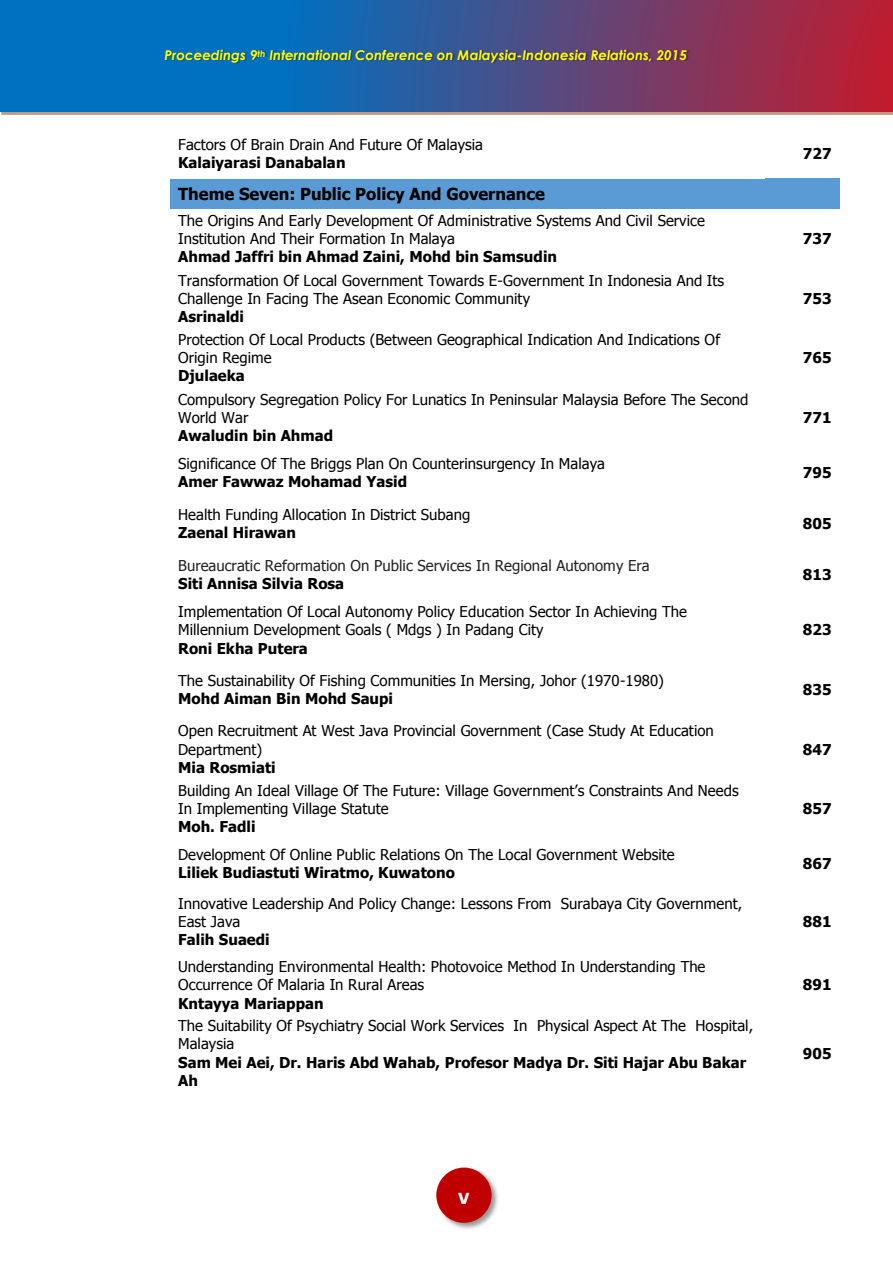
<style>
.page{position:relative;width:893px;height:1263px;background:#fff}
.page>*{position:absolute;margin:0;border:0;box-sizing:border-box;transform-origin:0 0}
.t1{font:700 24px "Calibri";color:#fff}
.t2{font:700 16.5px "Tahoma";color:#000}
.t3{font:15px/18px "Tahoma";color:#000}
.t4{font:700 15px/18.1px "Tahoma";color:#000}
.t5{font:15px "Tahoma";color:#222}
.t6{font:italic 700 13.5px "Century Gothic";color:#ff0}
</style>
<div class="page">
<img style="left:1px;top:111px;width:892px;height:3px">
<svg style="left:0;top:0;width:893px;height:111px;background:#41538e"></svg>
<img style="left:0;top:5px;width:893px;height:101px">
<img style="left:156px;top:41px;width:542px;height:32px">
<img style="left:678px;top:42px;width:28px;height:32px">
<img style="left:436px;top:1169px;width:62px;height:60px">
<img style="left:441px;top:1178px;width:52px;height:41px">
<div style="left:436px;top:1167px;width:56px;height:56px;background:#c00000;border-radius:50%"></div>
<hr style="left:170px;top:179px;width:595px;height:4px;background:#5b9bd5">
<div style="left:170px;top:183px;width:8px;height:20px;background:#5b9bd5"></div>
<div style="left:757px;top:183px;width:8px;height:20px;background:#5b9bd5"></div>
<div style="left:170px;top:203px;width:595px;height:5px;background:#5b9bd5"></div>
<div style="left:178px;top:183px;width:579px;height:20px;background:#5b9bd5"></div>
<div style="left:765px;top:179px;width:75px;height:5px;background:#5b9bd5"></div>
<div style="left:765px;top:184px;width:8px;height:19px;background:#5b9bd5"></div>
<div style="left:832px;top:184px;width:8px;height:19px;background:#5b9bd5"></div>
<div style="left:765px;top:203px;width:75px;height:5px;background:#5b9bd5"></div>
<div style="left:773px;top:184px;width:59px;height:19px;background:#5b9bd5"></div>
<p class="t6" style="left:165px;top:47px;width:524px">Proceedings 9<sup>th</sup> International Conference on Malaysia-Indonesia Relations, 2015</p>
<p class="t3" style="left:178px;top:135px;width:306px">Factors Of Brain Drain And Future Of Malaysia</p>
<p class="t4" style="left:178px;top:153px;width:169px">Kalaiyarasi Danabalan</p>
<p class="t2" style="left:178px;top:183px;width:368px">Theme Seven: Public Policy And Governance</p>
<p class="t3" style="left:178px;top:211px;width:528px">The Origins And Early Development Of Administrative Systems And Civil Service<br>Institution And Their Formation In Malaya</p>
<p class="t4" style="left:178px;top:247px;width:380px">Ahmad Jaffri bin Ahmad Zaini, Mohd bin Samsudin</p>
<p class="t3" style="left:178px;top:271px;width:548px">Transformation Of Local Government Towards E-Government In Indonesia And Its<br>Challenge In Facing The Asean Economic Community</p>
<p class="t4" style="left:178px;top:307px;width:67px">Asrinaldi</p>
<p class="t3" style="left:178px;top:330px;width:543px">Protection Of Local Products (Between Geographical Indication And Indications Of<br>Origin Regime</p>
<p class="t4" style="left:178px;top:366px;width:68px">Djulaeka</p>
<p class="t3" style="left:178px;top:390px;width:572px">Compulsory Segregation Policy For Lunatics In Peninsular Malaysia Before The Second<br>World War</p>
<p class="t4" style="left:178px;top:426px;width:157px">Awaludin bin Ahmad</p>
<p class="t3" style="left:178px;top:454px;width:428px">Significance Of The Briggs Plan On Counterinsurgency In Malaya</p>
<p class="t4" style="left:178px;top:472px;width:230px">Amer Fawwaz Mohamad Yasid</p>
<p class="t3" style="left:178px;top:505px;width:294px">Health Funding Allocation In District Subang</p>
<p class="t4" style="left:178px;top:523px;width:119px">Zaenal Hirawan</p>
<p class="t5" style="left:178px;top:556px;width:473px">Bureaucratic Reformation On Public Services In Regional Autonomy Era</p>
<p class="t4" style="left:178px;top:574px;width:167px">Siti Annisa Silvia Rosa</p>
<p class="t3" style="left:178px;top:602px;width:510px">Implementation Of Local Autonomy Policy Education Sector In Achieving The<br>Millennium Development Goals ( Mdgs ) In Padang City</p>
<p class="t4" style="left:178px;top:638px;width:131px">Roni Ekha Putera</p>
<p class="t3" style="left:178px;top:671px;width:487px">The Sustainability Of Fishing Communities In Mersing, Johor (1970-1980)</p>
<p class="t4" style="left:178px;top:689px;width:216px">Mohd Aiman Bin Mohd Saupi</p>
<p class="t3" style="left:178px;top:721px;width:537px">Open Recruitment At West Java Provincial Government (Case Study At Education<br>Department)</p>
<p class="t4" style="left:178px;top:757px;width:99px">Mia Rosmiati</p>
<p class="t3" style="left:178px;top:781px;width:562px">Building An Ideal Village Of The Future: Village Government’s Constraints And Needs<br>In Implementing Village Statute</p>
<p class="t4" style="left:178px;top:817px;width:79px">Moh. Fadli</p>
<p class="t3" style="left:178px;top:845px;width:498px">Development Of Online Public Relations On The Local Government Website</p>
<p class="t4" style="left:178px;top:863px;width:278px">Liliek Budiastuti Wiratmo, Kuwatono</p>
<p class="t3" style="left:178px;top:894px;width:566px">Innovative Leadership And Policy Change: Lessons From Surabaya City Government,<br>East Java</p>
<p class="t4" style="left:178px;top:930px;width:93px">Falih Suaedi</p>
<p class="t3" style="left:178px;top:957px;width:529px">Understanding Environmental Health: Photovoice Method In Understanding The<br>Occurrence Of Malaria In Rural Areas</p>
<p class="t4" style="left:178px;top:993px;width:147px">Kntayya Mariappan</p>
<p class="t3" style="left:178px;top:1016px;width:576px">The Suitability Of Psychiatry Social Work Services In Physical Aspect At The Hospital,<br>Malaysia</p>
<p class="t4" style="left:178px;top:1053px;width:569px">Sam Mei Aei, Dr. Haris Abd Wahab, Profesor Madya Dr. Siti Hajar Abu Bakar<br>Ah</p>
<p class="t1" style="left:458px;top:1186px;width:13px">v</p>
<p class="t4" style="left:803px;top:144px;width:30px">727</p>
<p class="t4" style="left:803px;top:229px;width:30px">737</p>
<p class="t4" style="left:803px;top:288px;width:30px">753</p>
<p class="t4" style="left:803px;top:348px;width:30px">765</p>
<p class="t4" style="left:803px;top:408px;width:30px">771</p>
<p class="t4" style="left:803px;top:463px;width:30px">795</p>
<p class="t4" style="left:803px;top:514px;width:30px">805</p>
<p class="t4" style="left:803px;top:565px;width:30px">813</p>
<p class="t4" style="left:803px;top:620px;width:30px">823</p>
<p class="t4" style="left:803px;top:680px;width:30px">835</p>
<p class="t4" style="left:803px;top:739px;width:30px">847</p>
<p class="t4" style="left:803px;top:799px;width:30px">857</p>
<p class="t4" style="left:803px;top:854px;width:30px">867</p>
<p class="t4" style="left:803px;top:912px;width:30px">881</p>
<p class="t4" style="left:803px;top:975px;width:30px">891</p>
<p class="t4" style="left:803px;top:1044px;width:30px">905</p>
</div>
